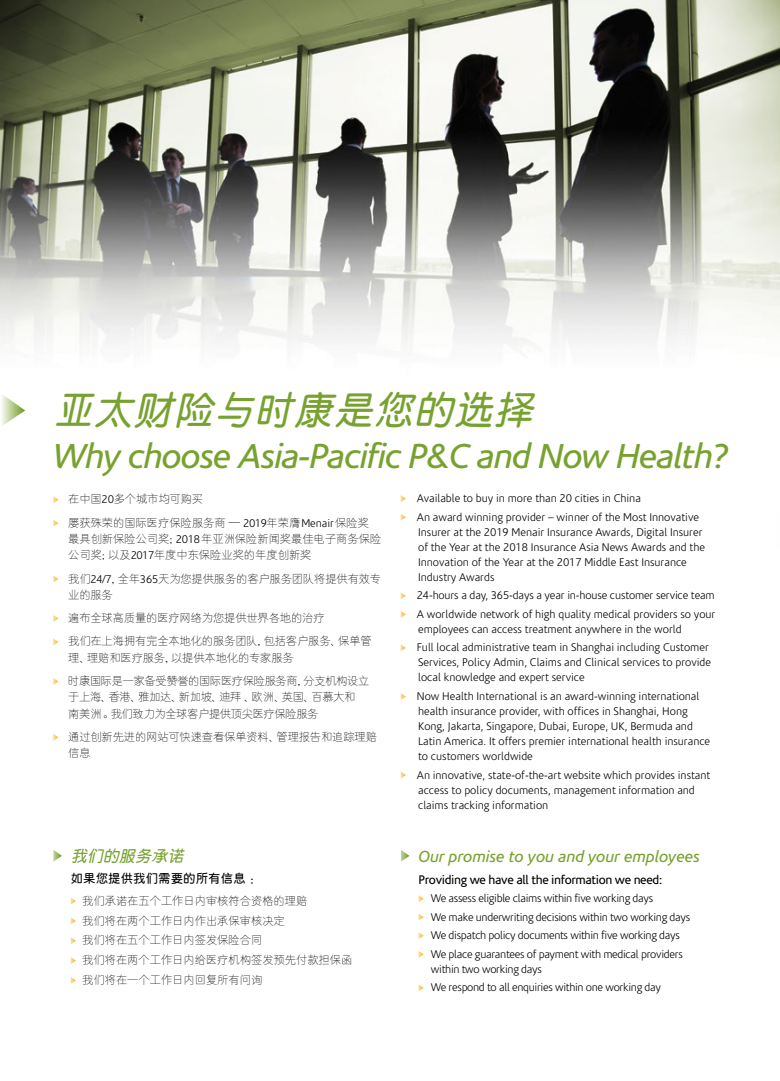
<style>
.page{position:relative;width:780px;height:1081px;background:#fff}
.page>*{position:absolute;margin:0;border:0;box-sizing:border-box;transform-origin:0 0}
.t1{font:italic 600 40px "C Yuen 2 HKS";color:#78a22f}
.t2{font:italic 35px "Corisande";letter-spacing:-.025em;color:#78a22f}
.t3{font:italic 16.25px "Corisande";color:#78a22f}
.t4{font:italic 600 16.25px "C Yuen 2 HKS";color:#78a22f}
.t5{font:12.5px "Corisande";letter-spacing:-.025em;color:#000}
.t6{font:600 12.5px "C Yuen 2 HKS";color:#000}
.t7{font:300 11.25px/15px "Corisande";color:#000}
.t8{font:300 11.25px/19.8px "C Yuen 2 HKS";letter-spacing:-.01em;color:#000}
.t9{font:300 11.25px/18.5px "Corisande";letter-spacing:-.025em;color:#000}
.t10{font:300 11.25px/23.4px "C Yuen 2 HKS";letter-spacing:-.03em;color:#000}
.s1{font-family:"Corisande"}
</style>
<div class="page">
<img style="left:0;top:0;width:780px;height:500px">
<svg style="left:0;top:388px;width:25px;height:45px"></svg>
<svg style="left:53px;top:496px;width:5px;height:7px"></svg>
<svg style="left:53px;top:519px;width:5px;height:8px"></svg>
<svg style="left:53px;top:575px;width:5px;height:7px"></svg>
<svg style="left:53px;top:615px;width:5px;height:7px"></svg>
<svg style="left:53px;top:638px;width:5px;height:7px"></svg>
<svg style="left:53px;top:678px;width:5px;height:7px"></svg>
<svg style="left:53px;top:734px;width:5px;height:7px"></svg>
<svg style="left:400px;top:495px;width:6px;height:7px"></svg>
<svg style="left:400px;top:514px;width:6px;height:7px"></svg>
<svg style="left:400px;top:592px;width:6px;height:7px"></svg>
<svg style="left:400px;top:611px;width:6px;height:7px"></svg>
<svg style="left:400px;top:644px;width:6px;height:7px"></svg>
<svg style="left:400px;top:693px;width:6px;height:7px"></svg>
<svg style="left:400px;top:771px;width:6px;height:7px"></svg>
<svg style="left:53px;top:850px;width:9px;height:11px"></svg>
<svg style="left:71px;top:898px;width:5px;height:6px"></svg>
<svg style="left:71px;top:917px;width:5px;height:7px"></svg>
<svg style="left:71px;top:937px;width:5px;height:7px"></svg>
<svg style="left:71px;top:957px;width:5px;height:7px"></svg>
<svg style="left:71px;top:977px;width:5px;height:7px"></svg>
<svg style="left:401px;top:850px;width:8px;height:11px"></svg>
<svg style="left:418px;top:895px;width:5px;height:7px"></svg>
<svg style="left:418px;top:913px;width:5px;height:8px"></svg>
<svg style="left:418px;top:932px;width:5px;height:7px"></svg>
<svg style="left:418px;top:951px;width:5px;height:7px"></svg>
<svg style="left:418px;top:984px;width:5px;height:7px"></svg>
<h1 class="t1" style="left:53px;top:383px;width:492px">亞太財險與時康是您的選擇</h1>
<h2 class="t2" style="left:53px;top:437px;width:678px">Why choose Asia-Pacific P&amp;C and Now Health?</h2>
<p class="t8" style="left:68px;top:487px;width:302px;line-height:23.4px">在中國<span class="s1">20</span>多個城市均可購買<br>屢獲殊榮的國際醫療保險服務商 — <span class="s1">2019</span>年榮膺<span class="s1">Menair</span>保險獎</p>
<p class="t8" style="left:68px;top:530px;width:314px;line-height:16.2px">最具創新保險公司獎; <span class="s1">2018</span>年亞洲保險新聞獎最佳電子商務保險公司獎; 以及<span class="s1">2017</span>年度中東保險業獎的年度創新獎</p>
<p class="t8" style="left:68px;top:570px;width:314px;line-height:16.2px">我們<span class="s1">24/7</span>, 全年<span class="s1">365</span>天為您提供服務的客戶服務團隊將提供有效專業的服務</p>
<p class="t8" style="left:68px;top:606px;width:305px;line-height:23.4px">遍布全球高質量的醫療網絡為您提供世界各地的治療<br>我們在上海擁有完全本地化的服務團隊, 包括客戶服務﹑保單管</p>
<p class="t10" style="left:68px;top:645px;width:303px">理﹑理賠和醫療服務, 以提供本地化的專家服務<br>時康國際是一家備受贊譽的國際醫療保險服務商, 分支機構設立</p>
<p class="t10" style="left:68px;top:688px;width:289px;line-height:16.2px">於上海﹑香港﹑雅加達﹑新加坡﹑迪拜 ﹑歐洲﹑英國﹑百慕大和南美洲。我們致力為全球客戶提供頂尖醫療保險服務</p>
<p class="t8" style="left:68px;top:728px;width:310px;line-height:16.2px">通過創新先進的網站可快速查看保單資料﹑管理報告和追蹤理賠信息</p>
<p class="t7" style="left:417px;top:489px;width:284px;line-height:18.5px">Available to buy in more than 20 cities in China<br>An award winning provider – winner of the Most Innovative</p>
<p class="t7" style="left:418px;top:525px;width:288px">Insurer at the 2019 Menair Insurance Awards, Digital Insurer of the Year at the 2018 Insurance Asia News Awards and the Innovation of the Year at the 2017 Middle East Insurance Industry Awards</p>
<p class="t7" style="left:417px;top:587px;width:300px;line-height:18.5px">24-hours a day, 365-days a year in-house customer service team<br>A worldwide network of high quality medical providers so your</p>
<p class="t7" style="left:417px;top:620px;width:293px;line-height:18.5px">employees can access treatment anywhere in the world<br>Full local administrative team in Shanghai including Customer</p>
<p class="t7" style="left:418px;top:655px;width:294px">Services, Policy Admin, Claims and Clinical services to provide local knowledge and expert service</p>
<p class="t7" style="left:417px;top:689px;width:295px">Now Health International is an award-winning international health insurance provider, with offices in Shanghai, Hong Kong, Jakarta, Singapore, Dubai, Europe, UK, Bermuda and Latin America. It offers premier international health insurance to customers worldwide</p>
<p class="t7" style="left:417px;top:767px;width:295px">An innovative, state-of-the-art website which provides instant access to policy documents, management information and claims tracking information</p>
<h3 class="t4" style="left:71px;top:844px;width:119px">我們的服務承諾</h3>
<p class="t6" style="left:71px;top:870px;width:189px">如果您提供我們需要的所有信息：</p>
<p class="t8" style="left:82px;top:890px;width:272px">我們承諾在五個工作日內審核符合資格的理賠<br>我們將在兩個工作日內作出承保審核決定<br>我們將在五個工作日內簽發保險合同<br>我們將在兩個工作日內給醫療機構簽發預先付款擔保函我們將在一個工作日內回複所有問詢　</p>
<h3 class="t3" style="left:418px;top:847px;width:283px">Our promise to you and your employees</h3>
<p class="t5" style="left:418px;top:872px;width:245px">Providing we have all the information we need:</p>
<p class="t9" style="left:431px;top:889px;width:261px">We assess eligible claims within five working days<br>We make underwriting decisions within two working days We dispatch policy documents within five working days We place guarantees of payment with medical providers</p>
<p class="t9" style="left:431px;top:960px;width:231px">within two working days<br>We respond to all enquiries within one working day</p>
</div>
